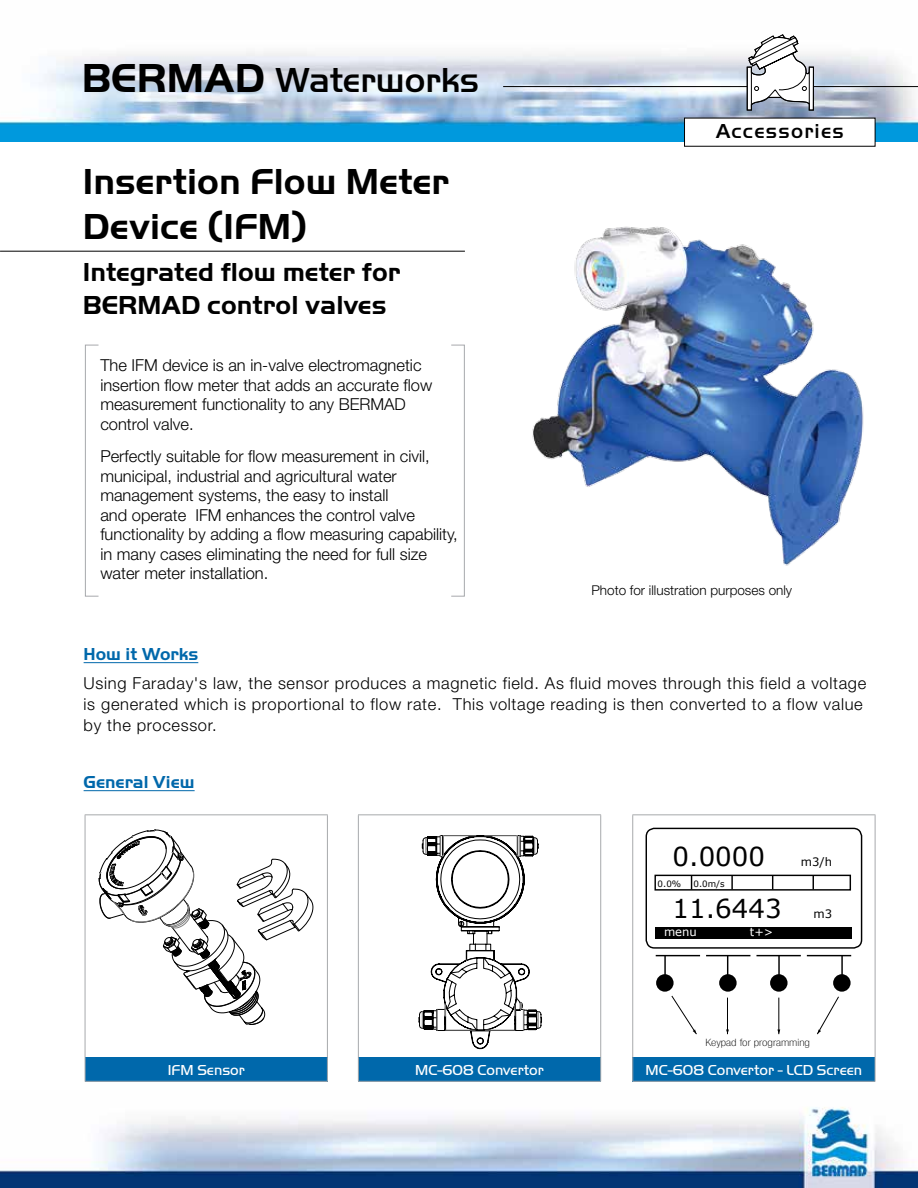
<style>
.page{position:relative;width:918px;height:1188px;background:#fff}
.page>*{position:absolute;margin:0;border:0;box-sizing:border-box;transform-origin:0 0}
.t1{font:700 37.5px/45px "Handel Got D";color:#000}
.t2{font:500 36px "Handel Got D";letter-spacing:-.005em;color:#000}
.t3{font:700 27px/33px "Handel Got D";color:#000}
.t4{font:26.1px/52.2px "Verdana";color:#000}
.t5{font:500 21px "Handel Got D";letter-spacing:.06em;color:#000}
.t6{font:700 18px "Handel Got D";color:#0068ab}
.t7{font:300 16.5px/19.5px "Helvetica Neue LT Pro";color:#000}
.t8{font:300 16.5px/21px "Helvetica Neue LT Pro";letter-spacing:.04em;color:#000}
.t9{font:15px "Handel Got D Ligh";color:#fff}
.t10{font:300 13.5px "Helvetica Neue LT Pro";color:#000}
.t11{font:11.55px "Verdana";color:#fff}
.t12{font:11.55px "Verdana";color:#000}
.t13{font:100 condensed 10.2px "Helvetica Neue";color:#000;scale:1.25 1}
.t14{font:8.7px "Verdana";color:#000}
.s1{font-weight:700;font-size:42px}
</style>
<div class="page">
<img style="left:0;top:1107px;width:918px;height:81px">
<img style="left:0;top:52px;width:918px;height:90px">
<hr style="left:503px;top:86px;width:415px;height:1px;background:#000">
<svg style="left:721px;top:34px;width:93px;height:77px"></svg>
<div style="left:809px;top:67px;width:5px;height:44px;border:1px solid #000"></div>
<div style="left:685px;top:118px;width:190px;height:28px;background:#fff"></div>
<div style="left:85px;top:1057px;width:242px;height:24px;background:#0068ab"></div>
<hr style="left:85px;top:814px;width:243px;height:1px;background:#a7a9ac">
<hr style="left:327px;top:815px;width:1px;height:242px;background:#a7a9ac">
<hr style="left:85px;top:815px;width:1px;height:242px;background:#a7a9ac">
<svg style="left:327px;top:1057px;width:1px;height:24px"></svg>
<svg style="left:85px;top:1057px;width:1px;height:24px"></svg>
<hr style="left:85px;top:1081px;width:243px;height:1px;background:#a7a9ac">
<svg style="left:99px;top:830px;width:214px;height:195px"></svg>
<div style="left:358px;top:1057px;width:243px;height:24px;background:#0068ab"></div>
<hr style="left:358px;top:814px;width:243px;height:1px;background:#a7a9ac">
<hr style="left:600px;top:815px;width:1px;height:242px;background:#a7a9ac">
<hr style="left:358px;top:815px;width:1px;height:242px;background:#a7a9ac">
<svg style="left:600px;top:1057px;width:1px;height:24px"></svg>
<svg style="left:358px;top:1057px;width:1px;height:24px"></svg>
<hr style="left:358px;top:1081px;width:243px;height:1px;background:#a7a9ac">
<div style="left:633px;top:1057px;width:242px;height:24px;background:#0068ab"></div>
<hr style="left:632px;top:814px;width:243px;height:1px;background:#a7a9ac">
<hr style="left:875px;top:815px;width:1px;height:242px;background:#a7a9ac">
<hr style="left:632px;top:815px;width:1px;height:242px;background:#a7a9ac">
<svg style="left:875px;top:1057px;width:1px;height:24px"></svg>
<svg style="left:632px;top:1057px;width:1px;height:24px"></svg>
<hr style="left:632px;top:1081px;width:243px;height:1px;background:#a7a9ac">
<div style="left:646px;top:828px;width:216px;height:121px;border:1px solid #000;border-radius:8px"></div>
<div style="left:654px;top:875px;width:197px;height:16px;border:1px solid #000"></div>
<svg style="left:691px;top:876px;width:1px;height:13px"></svg>
<svg style="left:731px;top:876px;width:2px;height:13px"></svg>
<svg style="left:772px;top:876px;width:1px;height:13px"></svg>
<svg style="left:813px;top:876px;width:1px;height:13px"></svg>
<div style="left:655px;top:927px;width:196px;height:12px;background:#000"></div>
<hr style="left:656px;top:955px;width:44px;height:1px;background:#000">
<hr style="left:706px;top:955px;width:44px;height:1px;background:#000">
<hr style="left:807px;top:955px;width:44px;height:1px;background:#000">
<hr style="left:756px;top:955px;width:45px;height:1px;background:#000">
<hr style="left:664px;top:955px;width:2px;height:28px;background:#000">
<svg style="left:727px;top:956px;width:1px;height:18px"></svg>
<hr style="left:778px;top:955px;width:2px;height:28px;background:#000">
<hr style="left:841px;top:955px;width:2px;height:28px;background:#000">
<div style="left:656px;top:974px;width:18px;height:18px;background:#000;border-radius:50%"></div>
<div style="left:719px;top:974px;width:18px;height:18px;background:#000;border-radius:50%"></div>
<div style="left:770px;top:974px;width:18px;height:18px;background:#000;border-radius:50%"></div>
<div style="left:833px;top:974px;width:18px;height:18px;background:#000;border-radius:50%"></div>
<hr style="left:727px;top:998px;width:1px;height:36px;background:#000">
<svg style="left:672px;top:996px;width:25px;height:38px"></svg>
<svg style="left:817px;top:997px;width:22px;height:37px"></svg>
<hr style="left:779px;top:998px;width:1px;height:36px;background:#000">
<img style="left:532px;top:226px;width:332px;height:340px">
<svg style="left:85px;top:344px;width:380px;height:253px"></svg>
<hr style="left:0;top:251px;width:465px;height:1px;background:#000">
<hr style="left:84px;top:662px;width:114px;height:1px;background:#0068ab">
<hr style="left:84px;top:790px;width:111px;height:1px;background:#0068ab">
<svg style="left:419px;top:835px;width:123px;height:214px"></svg>
<h2 class="t2" style="left:85px;top:60px;width:399px"><span class="s1">BERMAD</span> Waterworks</h2>
<h1 class="t1" style="left:83px;top:159px;width:368px">Insertion Flow Meter<br>Device (IFM)</h1>
<h3 class="t3" style="left:83px;top:255px;width:319px">Integrated flow meter for<br>BERMAD control valves</h3>
<p class="t7" style="left:100px;top:355px;width:333px">The IFM device is an in-valve electromagnetic insertion flow meter that adds an accurate flow measurement functionality to any BERMAD control valve.</p>
<p class="t7" style="left:100px;top:446px;width:359px">Perfectly suitable for flow measurement in civil, municipal, industrial and agricultural water management systems, the easy to install<br>and operate IFM enhances the control valve functionality by adding a flow measuring capability, in many cases eliminating the need for full size water meter installation.</p>
<p class="t5" style="left:716px;top:119px;width:130px">Accessories</p>
<p class="t10" style="left:591px;top:582px;width:202px">Photo for illustration purposes only</p>
<p class="t6" style="left:84px;top:643px;width:116px">How it Works</p>
<p class="t8" style="left:84px;top:672px;width:784px">Using Faraday's law, the sensor produces a magnetic field. As fluid moves through this field a voltage is generated which is proportional to flow rate. This voltage reading is then converted to a flow value by the processor.</p>
<p class="t6" style="left:84px;top:772px;width:113px">General View</p>
<p class="t9" style="left:168px;top:1062px;width:79px">IFM Sensor</p>
<p class="t9" style="left:415px;top:1062px;width:130px">MC-608 Convertor</p>
<h3 class="t4" style="left:673px;top:829px;width:111px">0.0000<br>11.6443</h3>
<p class="t14" style="left:658px;top:878px;width:25px">0.0%</p>
<p class="t14" style="left:693px;top:878px;width:33px">0.0m/s</p>
<p class="t11" style="left:664px;top:925px;width:34px">menu</p>
<p class="t11" style="left:750px;top:925px;width:25px">t+&gt;</p>
<p class="t12" style="left:801px;top:855px;width:33px">m3/h</p>
<p class="t12" style="left:814px;top:907px;width:20px">m3</p>
<p class="t13" style="left:705px;top:1037px;width:85px">Keypad for programming</p>
<p class="t9" style="left:646px;top:1062px;width:218px">MC-608 Convertor - LCD Screen</p>
</div>
